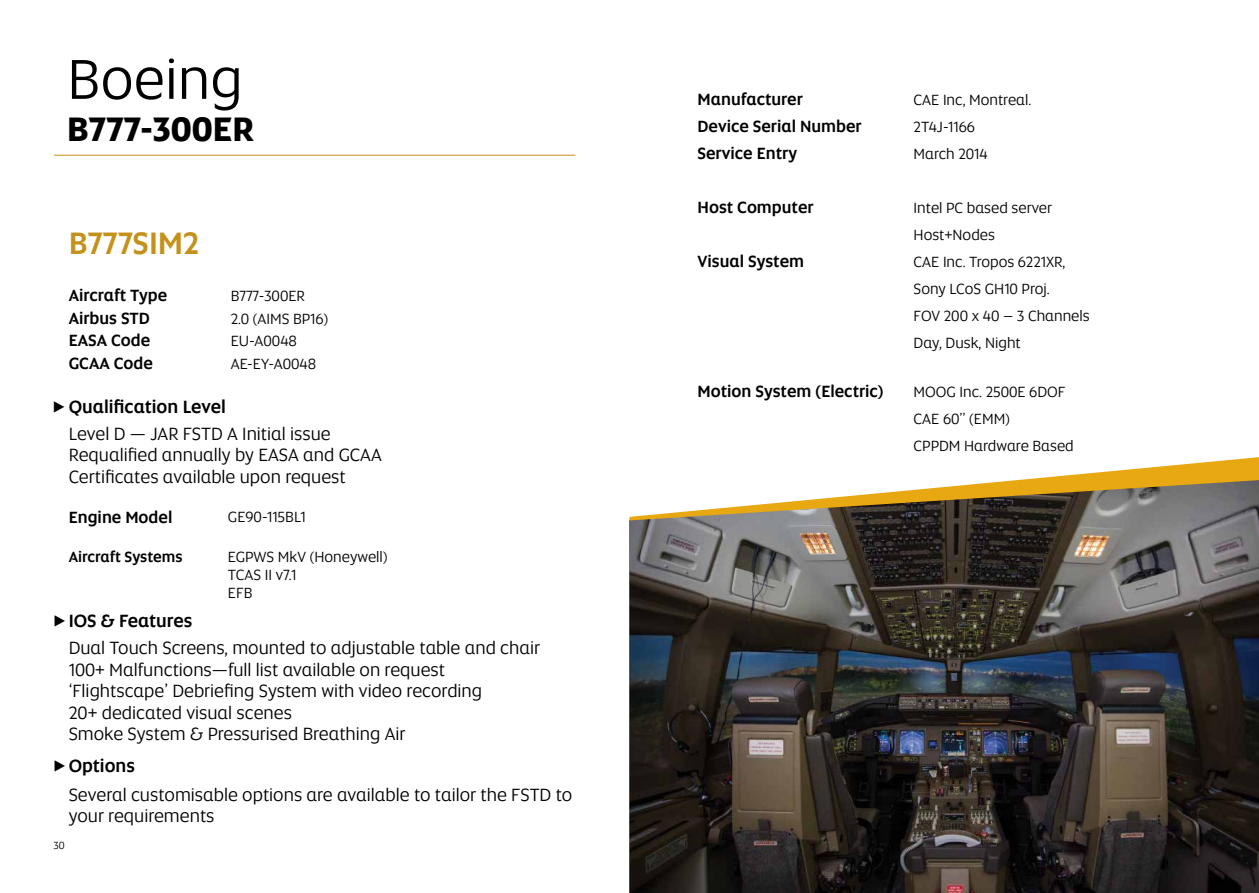
<style>
.page{position:relative;width:1259px;height:893px;background:#fff}
.page>*{position:absolute;margin:0;border:0;box-sizing:border-box;transform-origin:0 0}
.t1{font:57px "Etihad Altis";color:#000}
.t2{font:700 34.5px "Etihad Altis";color:#000101}
.t3{font:500 31.5px "Etihad Altis";color:#c4921b}
.t4{font:18px/21.6px "Etihad Altis";color:#000}
.t5{font:500 16.5px "Etihad Altis";color:#000}
.t6{font:15px/27px "Etihad Altis";color:#000}
.t7{font:500 15px "Etihad Altis";color:#000}
.t8{font:10.5px "Etihad Altis";color:#000}
.s1{font-weight:500}
</style>
<div class="page">
<hr style="left:54px;top:155px;width:521px;height:1px;background:#c4921b">
<img style="left:629px;top:520px;width:630px;height:373px">
<svg style="left:629px;top:457px;width:630px;height:63px"></svg>
<h1 class="t1" style="left:67px;top:40px;width:177px">Boeing</h1>
<h2 class="t2" style="left:67px;top:103px;width:188px">B777-300ER</h2>
<h3 class="t3" style="left:69px;top:220px;width:132px">B777SIM2</h3>
<p class="t5" style="left:69px;top:283px;width:100px">Aircraft Type</p>
<p class="t6" style="left:231px;top:282px;width:76px">B777-300ER</p>
<p class="t5" style="left:69px;top:306px;width:83px">Airbus STD</p>
<p class="t6" style="left:231px;top:304px;width:99px">2.0 (AIMS BP16)</p>
<p class="t5" style="left:69px;top:328px;width:83px">EASA Code</p>
<p class="t6" style="left:231px;top:327px;width:68px">EU-A0048</p>
<p class="t5" style="left:69px;top:351px;width:86px">GCAA Code</p>
<p class="t6" style="left:231px;top:349px;width:87px">AE-EY-A0048</p>
<p class="t4" style="left:69px;top:392px;width:263px;line-height:27px;text-indent:-17px">⊲<span class="s1">Qualification Level<br></span>Level D — JAR FSTD A Initial issue</p>
<p class="t4" style="left:69px;top:444px;width:315px">Requalified annually by EASA and GCAA<br>Certificates available upon request</p>
<p class="t5" style="left:69px;top:505px;width:105px">Engine Model</p>
<p class="t7" style="left:69px;top:546px;width:115px">Aircraft Systems</p>
<p class="t6" style="left:228px;top:503px;width:79px">GE90-115BL1</p>
<p class="t6" style="left:228px;top:548px;width:161px;line-height:18px">EGPWS MkV (Honeywell)<br>TCAS II v7.1<br>EFB</p>
<p class="t4" style="left:69px;top:607px;width:473px;line-height:27px;text-indent:-16px">⊲<span class="s1">IOS &amp; Features<br></span>Dual Touch Screens, mounted to adjustable table and chair</p>
<p class="t4" style="left:69px;top:658px;width:415px">100+ Malfunctions—full list available on request ‘Flightscape’ Debriefing System with video recording 20+ dedicated visual scenes<br>Smoke System &amp; Pressurised Breathing Air</p>
<p class="t4" style="left:69px;top:750px;width:505px;line-height:29.5px;text-indent:-16px">⊲<span class="s1">Options<br></span>Several customisable options are available to tailor the FSTD to</p>
<p class="t4" style="left:69px;top:805px;width:147px">your requirements</p>
<p class="t8" style="left:53px;top:838px;width:13px">30</p>
<p class="t5" style="left:697px;top:87px;width:107px">Manufacturer</p>
<p class="t6" style="left:913px;top:86px;width:119px">CAE Inc, Montreal.</p>
<p class="t5" style="left:697px;top:114px;width:166px">Device Serial Number</p>
<p class="t6" style="left:913px;top:113px;width:63px">2T4J-1166</p>
<p class="t5" style="left:697px;top:141px;width:101px">Service Entry</p>
<p class="t6" style="left:913px;top:140px;width:76px">March 2014</p>
<p class="t5" style="left:697px;top:195px;width:118px">Host Computer</p>
<p class="t6" style="left:913px;top:194px;width:140px">Intel PC based server<br>Host+Nodes</p>
<p class="t5" style="left:697px;top:249px;width:108px">Visual System</p>
<p class="t6" style="left:913px;top:248px;width:178px">CAE Inc. Tropos 6221XR,<br>Sony LCoS GH10 Proj.<br>FOV 200 x 40 – 3 Channels<br>Day, Dusk, Night</p>
<p class="t5" style="left:697px;top:379px;width:187px">Motion System (Electric)</p>
<p class="t6" style="left:913px;top:378px;width:162px">MOOG Inc. 2500E 6DOF<br>CAE 60’’ (EMM)<br>CPPDM Hardware Based</p>
</div>
